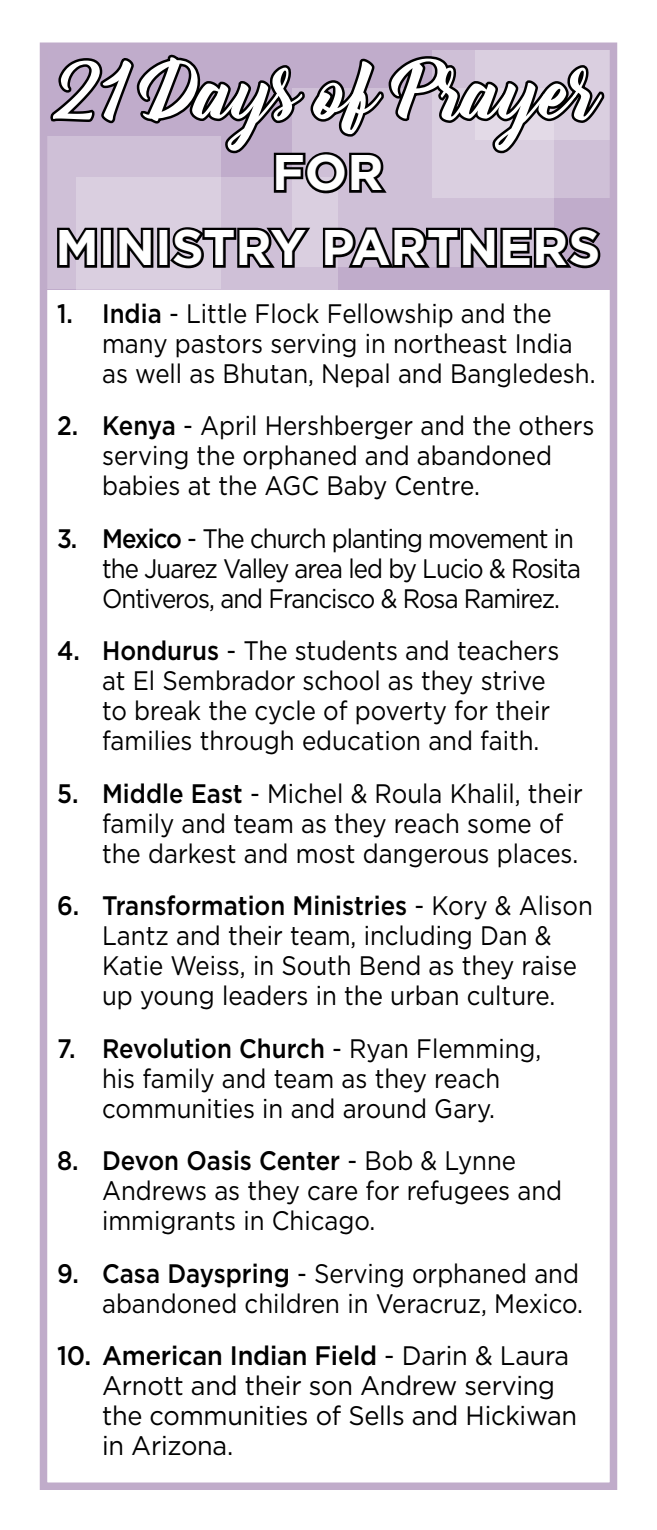
<style>
.page{position:relative;width:657px;height:1530px;background:#fff}
.page>*{position:absolute;margin:0;border:0;box-sizing:border-box;transform-origin:0 0}
.t1{font:70px "Bernadette";color:#fff}
.t2{font:700 50px/75px "Gotham";color:#fff;text-align:center}
.t3{font:26.75px/30px "Gotham";color:#000;scale:.9 1}
.t4{font:26.75px/30px "Gotham";letter-spacing:-.04em;color:#000;scale:.9 1}
.t5{font:26.75px/30px "Gotham";color:#000;scale:.95 1}
.s1{font-weight:500}
</style>
<div class="page">
<div style="left:45px;top:45px;width:570px;height:244px;background:#c0accb"></div>
<svg style="left:76px;top:272px;width:262px;height:18px;background:#d4c7db"></svg>
<div style="left:475px;top:18px;width:138px;height:122px;background:#fff"></div>
<div style="left:40px;top:42px;width:577px;height:1448px;border:8px solid #c0acca"></div>
<svg style="left:47px;top:51px;width:560px;height:221px"></svg>
<h1 class="t1" style="left:57px;top:37px;width:544px">21 Days of Prayer</h1>
<h2 class="t2" style="left:55px;top:135px;width:546px">FOR<br>MINISTRY PARTNERS</h2>
<p class="t3" style="left:102px;top:298px;width:550px;text-indent:-45px"><span class="s1">1. India</span> - Little Flock Fellowship and the many pastors serving in northeast India as well as Bhutan, Nepal and Bangledesh.</p>
<p class="t3" style="left:102px;top:410px;width:549px;text-indent:-45px"><span class="s1">2. Kenya</span> - April Hershberger and the others serving the orphaned and abandoned babies at the AGC Baby Centre.</p>
<p class="t4" style="left:102px;top:523px;width:534px;text-indent:-45px"><span class="s1">3. Mexico</span> - The church planting movement in the Juarez Valley area led by Lucio &amp; Rosita<br>Ontiveros, and Francisco &amp; Rosa Ramirez.</p>
<p class="t3" style="left:102px;top:635px;width:510px;text-indent:-45px"><span class="s1">4. Hondurus</span> - The students and teachers at El Sembrador school as they strive to break the cycle of poverty for their families through education and faith.</p>
<p class="t3" style="left:102px;top:778px;width:536px;text-indent:-45px"><span class="s1">5. Middle East</span> - Michel &amp; Roula Khalil, their family and team as they reach some of the darkest and most dangerous places.</p>
<p class="t3" style="left:102px;top:890px;width:547px;text-indent:-45px"><span class="s1">6. Transformation Ministries</span> - Kory &amp; Alison Lantz and their team, including Dan &amp; Katie Weiss, in South Bend as they raise up young leaders in the urban culture.</p>
<p class="t3" style="left:57px;top:1033px;width:540px;text-align:center"><span class="s1">7. Revolution Church</span> - Ryan Flemming, his family and team as they reach communities in and around Gary.</p>
<p class="t3" style="left:102px;top:1145px;width:513px;text-indent:-45px"><span class="s1">8. Devon Oasis Center</span> - Bob &amp; Lynne<br>Andrews as they care for refugees and immigrants in Chicago.</p>
<p class="t3" style="left:57px;top:1258px;width:586px;text-align:right"><span class="s1">9. Casa Dayspring</span> - Serving orphaned and abandoned children in Veracruz, Mexico.</p>
<p class="t5" style="left:102px;top:1340px;width:502px;text-indent:-45px"><span class="s1">10. American Indian Field</span> - Darin &amp; Laura<br>Arnott and their son Andrew serving the communities of Sells and Hickiwan in Arizona.</p>
</div>
